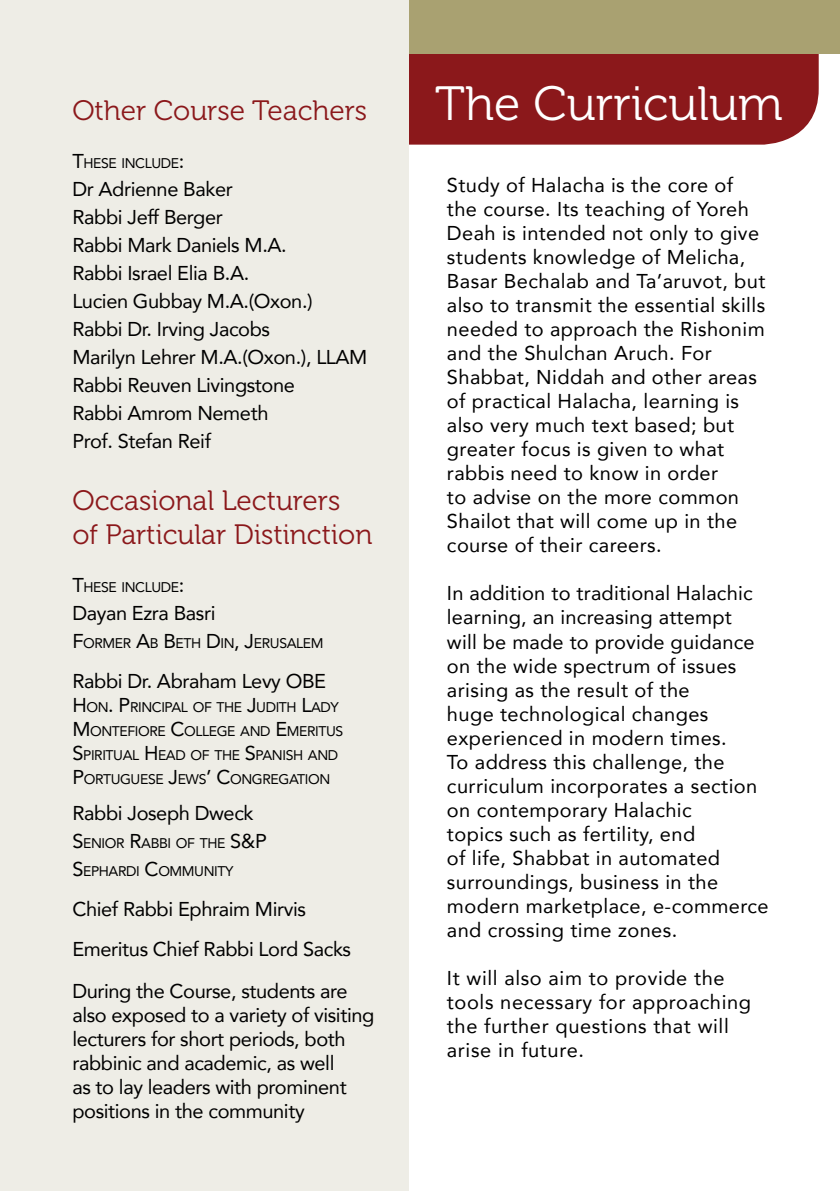
<style>
.page{position:relative;width:840px;height:1191px;background:#fff}
.page>*{position:absolute;margin:0;border:0;box-sizing:border-box;transform-origin:0 0}
.t1{font:48px "Museo 300";color:#fff}
.t2{font:28px/33.6px "Museo 300";color:#8b181b}
.t3{font:20px/24px "Avenir";letter-spacing:.02em;color:#000}
.t4{font:20px/28px "Avenir";letter-spacing:-.02em;color:#000}
.t5{font:14px/24px "Avenir";letter-spacing:-.03em;color:#000}
.s1{font-size:20px}
</style>
<div class="page">
<div style="left:408px;top:54px;width:410px;height:91px;background:#8b181b"></div>
<div style="left:315px;top:0;width:524px;height:54px;background:#a9a171"></div>
<div style="left:0;top:0;width:408px;height:1191px;background:#eeede6"></div>
<h2 class="t2" style="left:72px;top:94px;width:296px">Other Course Teachers</h2>
<p class="t5" style="left:72px;top:151px;width:113px"><span class="s1">T</span>HESE INCLUDE<span class="s1">:</span></p>
<p class="t4" style="left:72px;top:175px;width:296px">Dr Adrienne Baker<br>Rabbi Jeff Berger<br>Rabbi Mark Daniels M.A.<br>Rabbi Israel Elia B.A.<br>Lucien Gubbay M.A.(Oxon.)<br>Rabbi Dr. Irving Jacobs<br>Marilyn Lehrer M.A.(Oxon.), LLAM<br>Rabbi Reuven Livingstone<br>Rabbi Amrom Nemeth<br>Prof. Stefan Reif</p>
<h2 class="t2" style="left:72px;top:484px;width:301px">Occasional Lecturers of Particular Distinction</h2>
<p class="t5" style="left:72px;top:574px;width:113px"><span class="s1">T</span>HESE INCLUDE<span class="s1">:</span></p>
<p class="t4" style="left:72px;top:598px;width:144px">Dayan Ezra Basri</p>
<p class="t5" style="left:72px;top:630px;width:252px"><span class="s1">F</span>ORMER <span class="s1">A</span>B <span class="s1">B</span> ETH <span class="s1">D</span>IN<span class="s1">, J</span>ERUSALEM</p>
<p class="t4" style="left:72px;top:666px;width:255px">Rabbi Dr. Abraham Levy OBE</p>
<p class="t5" style="left:72px;top:694px;width:272px"><span class="s1">H</span> ON<span class="s1">. P</span>RINCIPAL OF THE <span class="s1">J</span>UDITH <span class="s1">L</span>ADY<br><span class="s1">M</span> ONTEFIORE <span class="s1">C</span>OLLEGE AND <span class="s1">E</span>MERITUS<br><span class="s1">S</span>PIRITUAL <span class="s1">H</span> EAD OF THE <span class="s1">S</span>PANISH AND<br><span class="s1">P</span>ORTUGUESE <span class="s1">J</span>EWS<span class="s1">’ C</span>ONGREGATION</p>
<p class="t4" style="left:72px;top:798px;width:183px">Rabbi Joseph Dweck</p>
<p class="t5" style="left:72px;top:828px;width:193px;line-height:28px"><span class="s1">S</span>ENIOR <span class="s1">R</span>ABBI OF THE <span class="s1">S&amp;P<br>S</span>EPHARDI <span class="s1">C</span>OMMUNITY</p>
<p class="t4" style="left:72px;top:888px;width:280px;line-height:40.8px">Chief Rabbi Ephraim Mirvis<br>Emeritus Chief Rabbi Lord Sacks<br>During the Course, students are</p>
<p class="t4" style="left:72px;top:1002px;width:303px;line-height:24px">also exposed to a variety of visiting lecturers for short periods, both rabbinic and academic, as well<br>as to lay leaders with prominent positions in the community</p>
<h1 class="t1" style="left:435px;top:77px;width:349px">The Curriculum</h1>
<p class="t3" style="left:446px;top:173px;width:320px">Study of Halacha is the core of the course. Its teaching of Yoreh<br>Deah is intended not only to give students knowledge of Melicha,<br>Basar Bechalab and Ta’aruvot, but also to transmit the essential skills needed to approach the Rishonim and the Shulchan Aruch. For<br>Shabbat, Niddah and other areas of practical Halacha, learning is also very much text based; but greater focus is given to what rabbis need to know in order<br>to advise on the more common<br>Shailot that will come up in the course of their careers.</p>
<p class="t3" style="left:446px;top:581px;width:323px">In addition to traditional Halachic learning, an increasing attempt<br>will be made to provide guidance on the wide spectrum of issues arising as the result of the<br>huge technological changes experienced in modern times.<br>To address this challenge, the curriculum incorporates a section on contemporary Halachic<br>topics such as fertility, end<br>of life, Shabbat in automated surroundings, business in the modern marketplace, e-commerce and crossing time zones.</p>
<p class="t3" style="left:446px;top:965px;width:305px">It will also aim to provide the tools necessary for approaching the further questions that will arise in future.</p>
</div>
